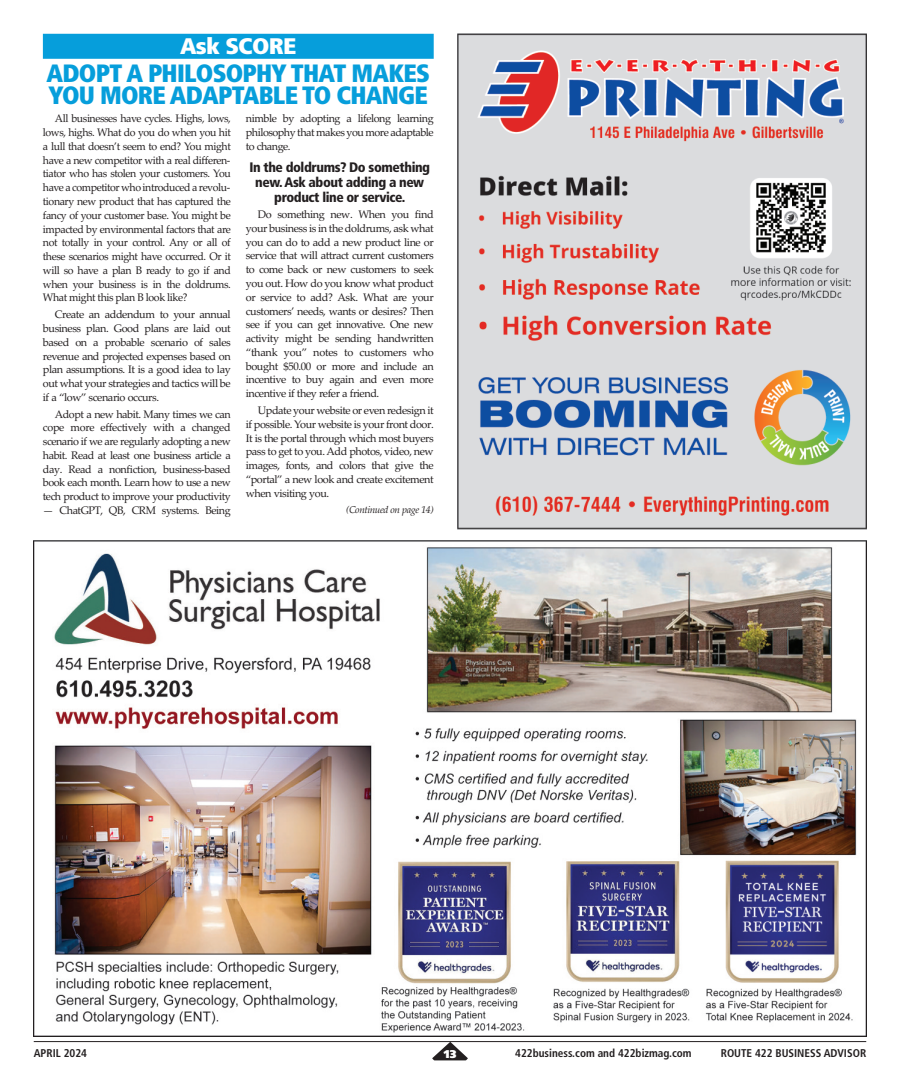
<style>
.page{position:relative;width:900px;height:1092px;background:#fff}
.page>*{position:absolute;margin:0;border:0;box-sizing:border-box;transform-origin:0 0}
.t1{font:900 condensed 25px/21.6px "Frutiger";letter-spacing:-.03em;color:#069edb}
.t2{font:900 condensed 22.5px "Frutiger";letter-spacing:-.03em;color:#fff;scale:1.1 1}
.t3{font:900 condensed 13.75px/15px "Frutiger";letter-spacing:-.03em;color:#231f20;text-align:center}
.t4{font:700 condensed 11.25px "Frutiger";color:#231f20}
.t5{font:900 11.25px "Frutiger";color:#fff}
.t6{font:11px/13.8px "Palatino Linotype";letter-spacing:-.04em;color:#231f20;text-align:justify}
.t7{font:italic 10px "Palatino Linotype";letter-spacing:-.04em;color:#231f20}
</style>
<div class="page">
<hr style="left:34px;top:1041px;width:832px;height:1px;background:#231f20">
<svg style="left:432px;top:1041px;width:36px;height:19px"></svg>
<img style="left:34px;top:540px;width:832px;height:496px">
<div style="left:43px;top:34px;width:391px;height:25px;background:#069edb"></div>
<img style="left:458px;top:34px;width:408px;height:495px">
<h2 class="t2" style="left:180px;top:37px;width:107px">Ask SCORE</h2>
<h1 class="t1" style="left:47px;top:64px;width:385px">ADOPT A PHILOSOPHY THAT MAKES<br>YOU MORE ADAPTABLE TO CHANGE</h1>
<p class="t6" style="left:43px;top:112px;width:189px;text-indent:12px">All businesses have cycles. Highs, lows, lows, highs. What do you do when you hit a lull that doesn’t seem to end? You might have a new competitor with a real differen&shy;tiator who has stolen your customers. You have a competitor who introduced a revolu&shy;tionary new product that has captured the fancy of your customer base. You might be impacted by environmental factors that are not totally in your control. Any or all of these scenarios might have occurred. Or it will so have a plan B ready to go if and when your business is in the doldrums.<br>What might this plan B look like?</p>
<p class="t6" style="left:43px;top:307px;width:189px;text-indent:12px">Create an addendum to your annual business plan. Good plans are laid out based on a probable scenario of sales revenue and projected expenses based on plan assumptions. It is a good idea to lay out what your strategies and tactics will be if a “low” scenario occurs.</p>
<p class="t6" style="left:43px;top:407px;width:189px;text-indent:12px">Adopt a new habit. Many times we can cope more effectively with a changed scenario if we are regularly adopting a new habit. Read at least one business article a day. Read a nonfiction, business-based book each month. Learn how to use a new tech product to improve your productivity</p>
<p class="t6" style="left:43px;top:503px;width:189px">— ChatGPT, QB, CRM systems. Being</p>
<p class="t6" style="left:246px;top:112px;width:189px">nimble by adopting a lifelong learning philosophy that makes you more adaptable to change.</p>
<p class="t3" style="left:249px;top:161px;width:182px">In the doldrums? Do something new.Ask about adding a new product line or service.</p>
<p class="t6" style="left:246px;top:207px;width:189px;text-indent:12px">Do something new. When you find your business is in the doldrums, ask what you can do to add a new product line or service that will attract current customers to come back or new customers to seek you out. How do you know what product or service to add? Ask. What are your customers’ needs, wants or desires? Then see if you can get innovative. One new activity might be sending handwritten “thank you” notes to customers who bought $50.00 or more and include an incentive to buy again and even more incentive if they refer a friend.</p>
<p class="t6" style="left:246px;top:403px;width:189px;text-indent:12px">Update your website or even redesign it if possible. Your website is your front door.<br>It is the portal through which most buyers pass to get to you. Add photos, video, new images, fonts, and colors that give the “portal” a new look and create excitement when visiting you.</p>
<p class="t7" style="left:346px;top:503px;width:89px">(Continued on page 14)</p>
<p class="t4" style="left:34px;top:1048px;width:55px">APRIL 2024</p>
<p class="t5" style="left:444px;top:1049px;width:14px">13</p>
<p class="t4" style="left:515px;top:1048px;width:178px">422business.com and 422bizmag.com</p>
<p class="t4" style="left:721px;top:1048px;width:147px">ROUTE 422 BUSINESS ADVISOR</p>
</div>
